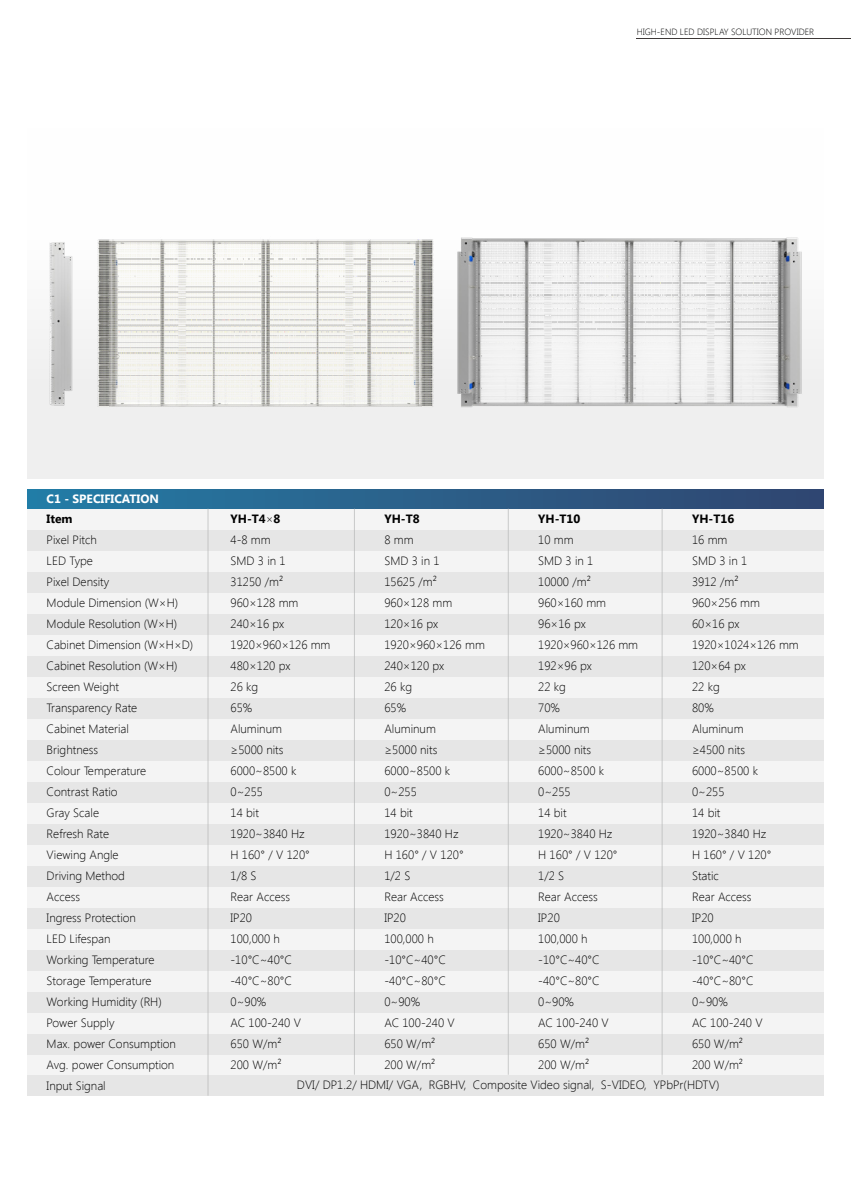
<style>
.page{position:relative;width:851px;height:1191px;background:#fff}
.page>*{position:absolute;margin:0;border:0;box-sizing:border-box;transform-origin:0 0}
.t1{font:300 12px/21px "Segoe UI";color:#000}
.t2{font:700 12px "Segoe UI";color:#000}
.t3{font:700 12px "Segoe UI";color:#fff}
.t4{font:300 9px "Segoe UI";color:#000}
.s1{font-weight:300}
</style>
<div class="page">
<div style="left:27px;top:128px;width:796px;height:350px;background:linear-gradient(to right,#f8f8f8,#f8f8f8)"></div>
<img style="left:444px;top:232px;width:359px;height:181px">
<img style="left:91px;top:232px;width:348px;height:181px">
<img style="left:48px;top:238px;width:31px;height:170px">
<hr style="left:636px;top:38px;width:214px;height:1px;background:#3d3837">
<div style="left:28px;top:508px;width:795px;height:21px;background:#f4f4f4"></div>
<div style="left:28px;top:844px;width:795px;height:21px;background:#f4f4f4"></div>
<div style="left:28px;top:676px;width:795px;height:21px;background:#f4f4f4"></div>
<div style="left:28px;top:1012px;width:795px;height:21px;background:#f4f4f4"></div>
<div style="left:28px;top:592px;width:795px;height:21px;background:#f4f4f4"></div>
<div style="left:28px;top:928px;width:795px;height:21px;background:#f4f4f4"></div>
<div style="left:28px;top:760px;width:795px;height:21px;background:#f4f4f4"></div>
<div style="left:28px;top:550px;width:795px;height:21px;background:#f4f4f4"></div>
<div style="left:28px;top:886px;width:795px;height:21px;background:#f4f4f4"></div>
<div style="left:28px;top:718px;width:795px;height:21px;background:#f4f4f4"></div>
<div style="left:28px;top:1054px;width:795px;height:21px;background:#f4f4f4"></div>
<div style="left:28px;top:634px;width:795px;height:21px;background:#f4f4f4"></div>
<div style="left:28px;top:970px;width:795px;height:21px;background:#f4f4f4"></div>
<div style="left:28px;top:802px;width:795px;height:21px;background:#f4f4f4"></div>
<div style="left:28px;top:529px;width:795px;height:21px;background:#e6e6e6"></div>
<div style="left:28px;top:865px;width:795px;height:21px;background:#e6e6e6"></div>
<div style="left:28px;top:697px;width:795px;height:21px;background:#e6e6e6"></div>
<div style="left:28px;top:1033px;width:795px;height:21px;background:#e6e6e6"></div>
<div style="left:28px;top:1074px;width:795px;height:21px;background:#e6e6e6"></div>
<div style="left:28px;top:613px;width:795px;height:21px;background:#e6e6e6"></div>
<div style="left:28px;top:949px;width:795px;height:21px;background:#e6e6e6"></div>
<div style="left:28px;top:781px;width:795px;height:21px;background:#e6e6e6"></div>
<div style="left:28px;top:571px;width:795px;height:21px;background:#e6e6e6"></div>
<div style="left:28px;top:907px;width:795px;height:21px;background:#e6e6e6"></div>
<div style="left:28px;top:739px;width:795px;height:21px;background:#e6e6e6"></div>
<div style="left:28px;top:655px;width:795px;height:21px;background:#e6e6e6"></div>
<div style="left:28px;top:991px;width:795px;height:21px;background:#e6e6e6"></div>
<div style="left:28px;top:823px;width:795px;height:21px;background:#e6e6e6"></div>
<div style="left:28px;top:489px;width:795px;height:19px;background:linear-gradient(to right,#247ca6,#31446f)"></div>
<hr style="left:207px;top:508px;width:1px;height:587px;background:#b5b6b6">
<hr style="left:354px;top:508px;width:1px;height:566px;background:#b5b6b6">
<hr style="left:508px;top:508px;width:1px;height:566px;background:#b5b6b6">
<hr style="left:661px;top:508px;width:1px;height:566px;background:#b5b6b6">
<p class="t3" style="left:47px;top:490px;width:114px">C1 - SPECIFICATION</p>
<p class="t4" style="left:636px;top:26px;width:179px">HIGH-END LED DISPLAY SOLUTION PROVIDER</p>
<p class="t2" style="left:47px;top:510px;width:27px">Item</p>
<p class="t2" style="left:230px;top:510px;width:51px">YH-T4<span class="s1">×</span>8</p>
<p class="t2" style="left:384px;top:510px;width:37px">YH-T8</p>
<p class="t2" style="left:538px;top:510px;width:44px">YH-T10</p>
<p class="t2" style="left:692px;top:510px;width:44px">YH-T16</p>
<p class="t1" style="left:230px;top:528px;width:101px">4-8 mm<br>SMD 3 in 1<br>31250 /m²<br>960×128 mm<br>240×16 px<br>1920×960×126 mm<br>480×120 px<br>26 kg<br>65%<br>Aluminum<br>≥5000 nits<br>6000~8500 k<br>0~255<br>14 bit<br>1920~3840 Hz<br>H 160° / V 120°<br>1/8 S<br>Rear Access<br>IP20<br>100,000 h -10°C~40°C -40°C~80°C<br>0~90%<br>AC 100-240 V<br>650 W/m²<br>200 W/m²</p>
<p class="t1" style="left:384px;top:528px;width:102px">8 mm<br>SMD 3 in 1<br>15625 /m²<br>960×128 mm<br>120×16 px<br>1920×960×126 mm<br>240×120 px<br>26 kg<br>65%<br>Aluminum<br>≥5000 nits<br>6000~8500 k<br>0~255<br>14 bit<br>1920~3840 Hz<br>H 160° / V 120°<br>1/2 S<br>Rear Access<br>IP20<br>100,000 h -10°C~40°C -40°C~80°C<br>0~90%<br>AC 100-240 V<br>650 W/m²<br>200 W/m²</p>
<p class="t1" style="left:538px;top:528px;width:101px">10 mm<br>SMD 3 in 1<br>10000 /m²<br>960×160 mm<br>96×16 px<br>1920×960×126 mm<br>192×96 px<br>22 kg<br>70%<br>Aluminum<br>≥5000 nits<br>6000~8500 k<br>0~255<br>14 bit<br>1920~3840 Hz<br>H 160° / V 120°<br>1/2 S<br>Rear Access<br>IP20<br>100,000 h -10°C~40°C -40°C~80°C<br>0~90%<br>AC 100-240 V<br>650 W/m²<br>200 W/m²</p>
<p class="t1" style="left:692px;top:528px;width:37px">16 mm</p>
<p class="t1" style="left:47px;top:528px;width:148px">Pixel Pitch<br>LED Type<br>Pixel Density<br>Module Dimension (W×H)<br>Module Resolution (W×H)<br>Cabinet Dimension (W×H×D)<br>Cabinet Resolution (W×H)<br>Screen Weight<br>Transparency Rate<br>Cabinet Material<br>Brightness<br>Colour Temperature<br>Contrast Ratio<br>Gray Scale<br>Refresh Rate<br>Viewing Angle<br>Driving Method<br>Access<br>Ingress Protection<br>LED Lifespan<br>Working Temperature<br>Storage Temperature<br>Working Humidity (RH)<br>Power Supply<br>Max. power Consumption<br>Avg. power Consumption<br>Input Signal</p>
<p class="t1" style="left:692px;top:549px;width:57px">SMD 3 in 1</p>
<p class="t1" style="left:692px;top:570px;width:48px">3912 /m²</p>
<p class="t1" style="left:692px;top:591px;width:69px">960×256 mm</p>
<p class="t1" style="left:692px;top:612px;width:49px">60×16 px</p>
<p class="t1" style="left:692px;top:633px;width:108px">1920×1024×126 mm</p>
<p class="t1" style="left:692px;top:654px;width:55px">120×64 px</p>
<p class="t1" style="left:692px;top:675px;width:29px">22 kg</p>
<p class="t1" style="left:692px;top:696px;width:23px">80%</p>
<p class="t1" style="left:692px;top:717px;width:53px">Aluminum</p>
<p class="t1" style="left:692px;top:738px;width:54px">≥4500 nits</p>
<p class="t1" style="left:692px;top:759px;width:67px">6000~8500 k</p>
<p class="t1" style="left:692px;top:780px;width:34px">0~255</p>
<p class="t1" style="left:692px;top:801px;width:30px">14 bit</p>
<p class="t1" style="left:692px;top:822px;width:76px">1920~3840 Hz</p>
<p class="t1" style="left:692px;top:843px;width:81px">H 160° / V 120°</p>
<p class="t1" style="left:692px;top:864px;width:28px">Static</p>
<p class="t1" style="left:692px;top:885px;width:61px">Rear Access</p>
<p class="t1" style="left:692px;top:906px;width:23px">IP20</p>
<p class="t1" style="left:692px;top:927px;width:51px">100,000 h</p>
<p class="t1" style="left:692px;top:948px;width:63px">-10°C~40°C</p>
<p class="t1" style="left:692px;top:969px;width:63px">-40°C~80°C</p>
<p class="t1" style="left:692px;top:990px;width:37px">0~90%</p>
<p class="t1" style="left:692px;top:1011px;width:72px">AC 100-240 V</p>
<p class="t1" style="left:692px;top:1032px;width:52px">650 W/m²</p>
<p class="t1" style="left:692px;top:1053px;width:52px">200 W/m²</p>
<p class="t1" style="left:297px;top:1074px;width:424px">DVI/ DP1.2/ HDMI/ VGA, RGBHV, Composite Video signal, S-VIDEO, YPbPr(HDTV)</p>
</div>
